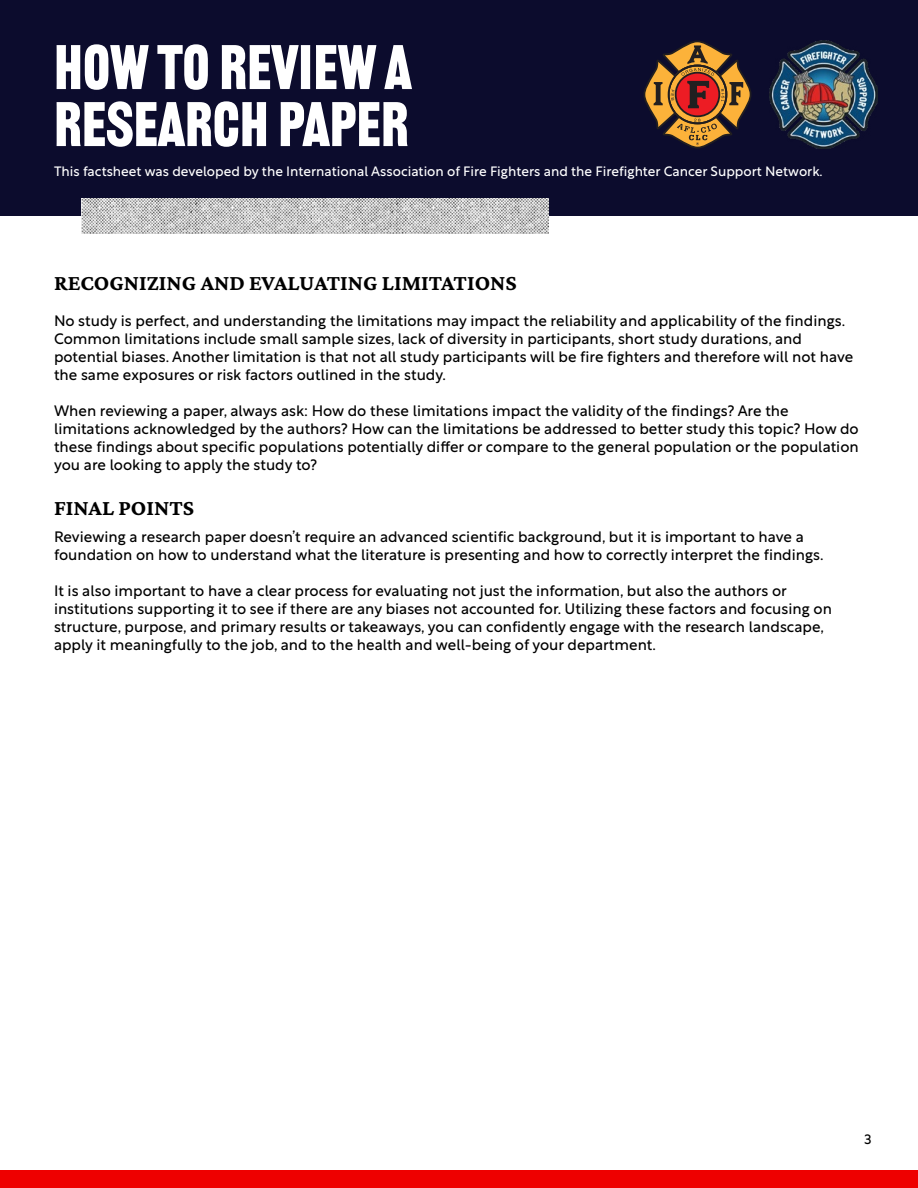
<style>
.page{position:relative;width:918px;height:1188px;background:#fff}
.page>*{position:absolute;margin:0;border:0;box-sizing:border-box;transform-origin:0 0}
.t1{font:61.5px/57px "Railroad Gothic ATF";color:#fff}
.t2{font:22.5px "Crimson Pro";color:#000}
.t3{font:15px/18px "Rustica";color:#000}
.t4{font:13.5px "Rustica";color:#fff}
.t5{font:13.5px "Rustica";color:#000}
</style>
<div class="page">
<div style="left:0;top:1170px;width:918px;height:18px;background:#e00"></div>
<div style="left:0;top:0;width:918px;height:216px;background:#0c0c2d"></div>
<img style="left:81px;top:198px;width:468px;height:36px">
<img style="left:769px;top:40px;width:109px;height:108px">
<svg style="left:644px;top:41px;width:107px;height:107px"></svg>
<h1 class="t1" style="left:54px;top:39px;width:359px">HOW TO REVIEW A<br>RESEARCH PAPER</h1>
<p class="t4" style="left:54px;top:160px;width:770px">This factsheet was developed by the International Association of Fire Fighters and the Firefighter Cancer Support Network.</p>
<h2 class="t2" style="left:54px;top:269px;width:464px">RECOGNIZING AND EVALUATING LIMITATIONS</h2>
<p class="t3" style="left:54px;top:310px;width:801px">No study is perfect, and understanding the limitations may impact the reliability and applicability of the findings.<br>Common limitations include small sample sizes, lack of diversity in participants, short study durations, and potential biases. Another limitation is that not all study participants will be fire fighters and therefore will not have the same exposures or risk factors outlined in the study.</p>
<p class="t3" style="left:54px;top:400px;width:806px">When reviewing a paper, always ask: How do these limitations impact the validity of the findings? Are the limitations acknowledged by the authors? How can the limitations be addressed to better study this topic? How do these findings about specific populations potentially differ or compare to the general population or the population you are looking to apply the study to?</p>
<h2 class="t2" style="left:54px;top:494px;width:142px">FINAL POINTS</h2>
<p class="t3" style="left:54px;top:526px;width:771px">Reviewing a research paper doesn’t require an advanced scientific background, but it is important to have a foundation on how to understand what the literature is presenting and how to correctly interpret the findings.</p>
<p class="t3" style="left:54px;top:580px;width:779px">It is also important to have a clear process for evaluating not just the information, but also the authors or institutions supporting it to see if there are any biases not accounted for. Utilizing these factors and focusing on structure, purpose, and primary results or takeaways, you can confidently engage with the research landscape, apply it meaningfully to the job, and to the health and well-being of your department.</p>
<p class="t5" style="left:864px;top:1127px;width:9px">3</p>
</div>
